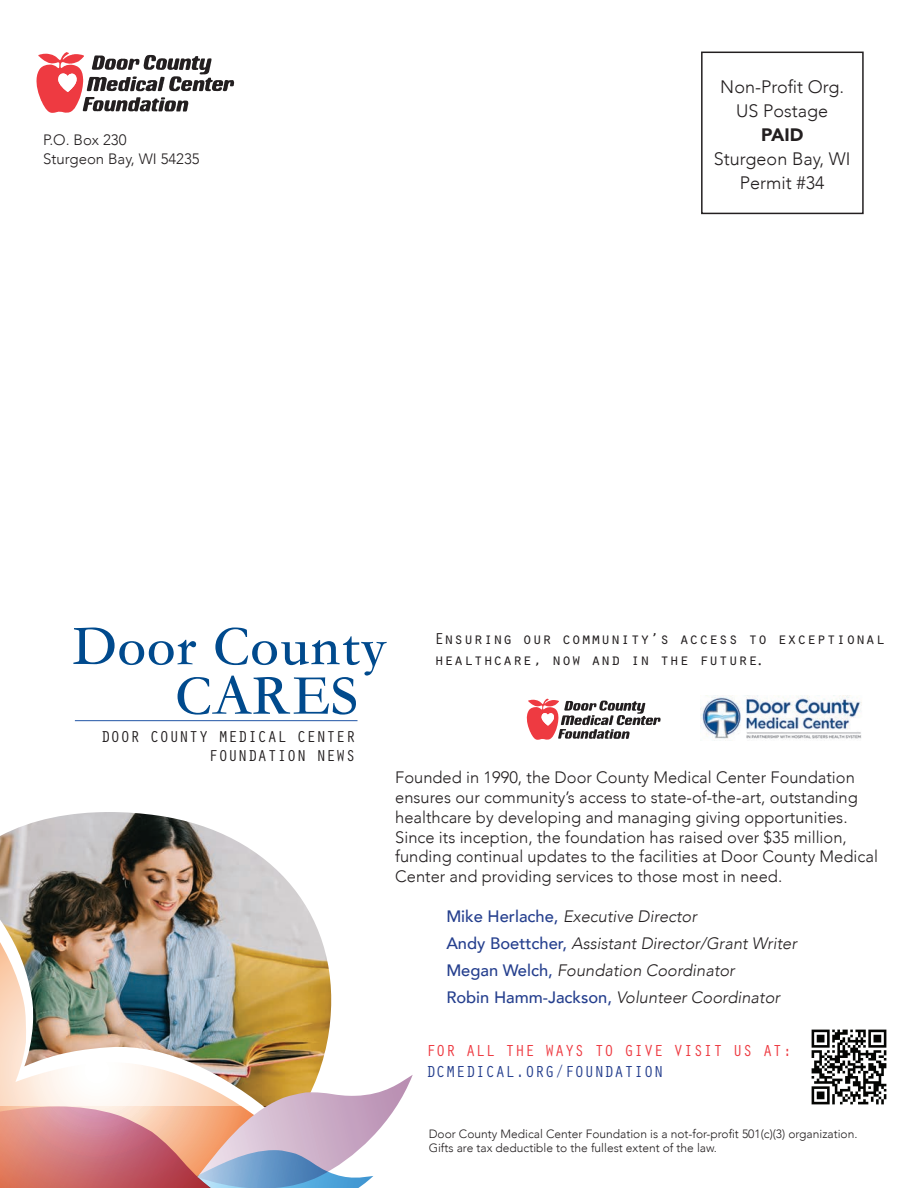
<style>
.page{position:relative;width:918px;height:1188px;background:#fff}
.page>*{position:absolute;margin:0;border:0;box-sizing:border-box;transform-origin:0 0}
.t1{font:700 57.6px/49.5px "ST Kaiti SC";color:#004a8d}
.t2{font:300 18px/24px "Avenir";color:#231f20;text-align:center}
.t3{font:900 18px "Avenir";color:#231f20}
.t4{font:300 16.5px/19.8px "Avenir";color:#231f20}
.t5{font:italic 300 16.5px/27px "Avenir";color:#231f20}
.t6{font:16.5px "Orator Std";color:#ee3a41}
.t7{font:16.5px "Orator Std";color:#253f8e}
.t8{font:16.35px/19.6px "Orator Std";color:#231f20;text-align:right}
.t9{font:300 15px/19.5px "Avenir";color:#231f20}
.t10{font:300 12px/14.4px "Avenir";color:#231f20}
.s1{font-family:"Minion Pro";font-size:18px}
.s2{font-weight:500;font-style:normal;color:#253f8e}
</style>
<div class="page">
<img style="left:0;top:812px;width:332px;height:263px">
<img style="left:0;top:849px;width:299px;height:226px">
<svg style="left:0;top:1075px;width:413px;height:113px"></svg>
<img style="left:701px;top:695px;width:161px;height:46px">
<svg style="left:526px;top:699px;width:135px;height:41px"></svg>
<svg style="left:36px;top:52px;width:198px;height:61px"></svg>
<hr style="left:75px;top:720px;width:283px;height:1px;background:#2155a5">
<img style="left:811px;top:1029px;width:76px;height:76px">
<div style="left:701px;top:52px;width:163px;height:162px;border:2px solid #231f20"></div>
<p class="t9" style="left:43px;top:130px;width:158px">P.O. Box 230<br>Sturgeon Bay, WI 54235</p>
<p class="t2" style="left:720px;top:75px;width:125px">Non-Profit Org.<br>US Postage</p>
<p class="t3" style="left:761px;top:119px;width:44px">PAID</p>
<p class="t2" style="left:714px;top:147px;width:138px">Sturgeon Bay, WI<br>Permit #34</p>
<h1 class="t1" style="left:175px;top:623px;width:214px;text-indent:-102px">Door County<br>CARES</h1>
<p class="t8" style="left:101px;top:726px;width:256px">DOOR COUNTY MEDICAL CENTER<br>FOUNDATION NEWS</p>
<p class="t8" style="left:434px;top:628px;width:452px;line-height:21px;text-align:left">Ensuring our community’s access to exceptional healthcare, now and in the future<span class="s1">.</span></p>
<p class="t4" style="left:395px;top:768px;width:484px">Founded in 1990, the Door County Medical Center Foundation ensures our community’s access to state-of-the-art, outstanding healthcare by developing and managing giving opportunities.<br>Since its inception, the foundation has raised over $35 million, funding continual updates to the facilities at Door County Medical Center and providing services to those most in need.</p>
<p class="t5" style="left:446px;top:903px;width:352px"><span class="s2">Mike Herlache,</span> Executive Director<br><span class="s2">Andy Boettcher,</span> Assistant Director/Grant Writer <span class="s2">Megan Welch,</span> Foundation Coordinator<br><span class="s2">Robin Hamm-Jackson,</span> Volunteer Coordinator</p>
<p class="t6" style="left:426px;top:1039px;width:368px">FOR ALL THE WAYS TO GIVE VISIT US AT:</p>
<p class="t7" style="left:426px;top:1060px;width:239px">DCMEDICAL.ORG/FOUNDATION</p>
<p class="t10" style="left:429px;top:1126px;width:430px">Door County Medical Center Foundation is a not-for-profit 501(c)(3) organization.<br>Gifts are tax deductible to the fullest extent of the law.</p>
</div>
